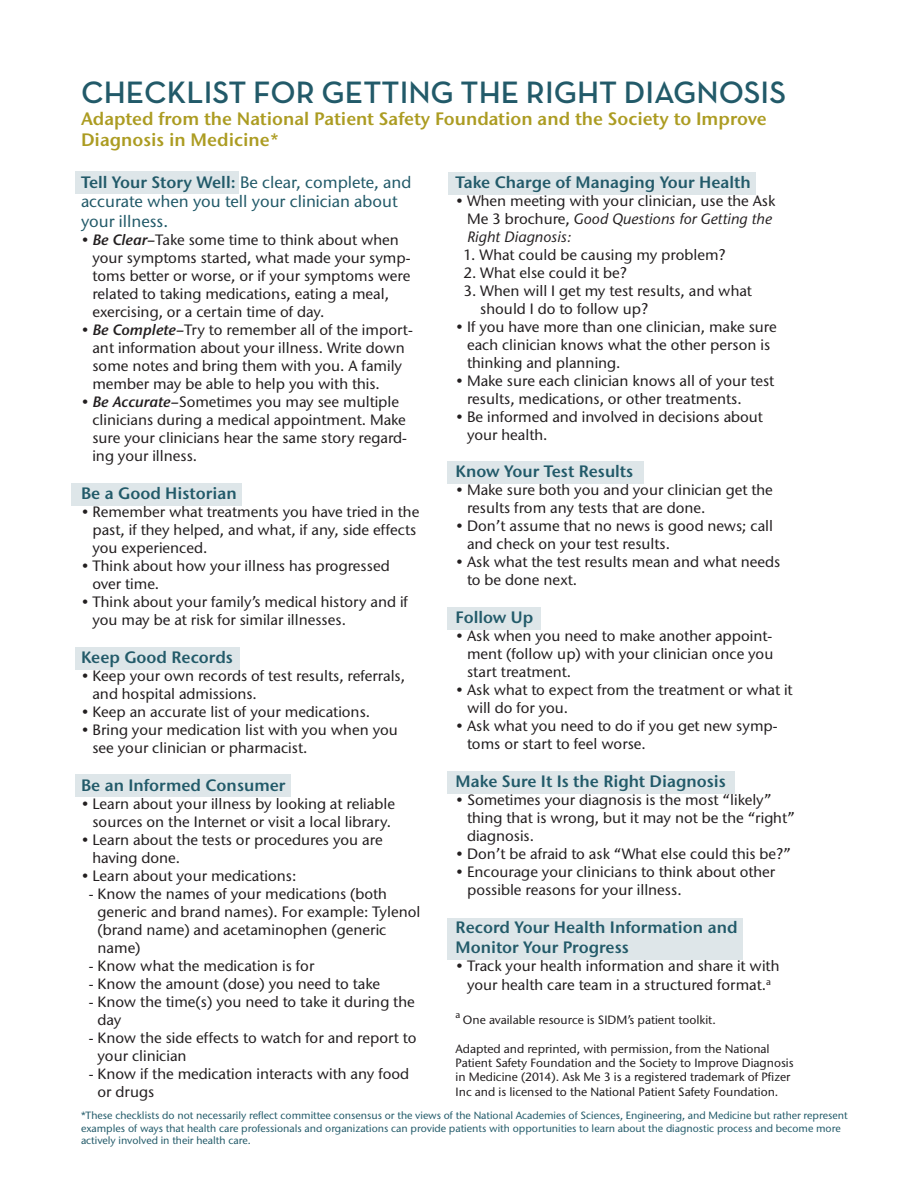
<style>
.page{position:relative;width:918px;height:1188px;background:#fff}
.page>*{position:absolute;margin:0;border:0;box-sizing:border-box;transform-origin:0 0}
.t1{font:31.5px "Neutra Text Demi SC";color:#225a69}
.t2{font:600 18px/21.6px "Stone Sans ITC Pro";color:#ac9c22}
.t3{font:600 16.5px/19.8px "Stone Sans ITC Pro";color:#225a69}
.t4{font:500 16.5px/19.8px "Stone Sans ITC Std";color:#225a69}
.t5{font:500 15px/18px "Stone Sans ITC Std";color:#231f20}
.t6{font:500 12px/14.4px "Stone Sans ITC Std";color:#231f20}
.t7{font:500 10.5px/12.6px "Stone Sans ITC Std";color:#225a69}
.t8{font:500 9.6px "Stone Sans ITC Std";color:#231f20}
.s1{font-family:"Stone Sans ITC Pro";font-weight:600}
.s2{font-family:"Stone Sans ITC Pro";font-weight:600;font-style:italic}
.s3{font-style:italic}
</style>
<div class="page">
<div style="left:71px;top:484px;width:171px;height:22px;background:#dee6e9"></div>
<div style="left:75px;top:171px;width:164px;height:23px;background:#dee6e9"></div>
<div style="left:75px;top:647px;width:165px;height:22px;background:#dee6e9"></div>
<div style="left:75px;top:774px;width:216px;height:23px;background:#dee6e9"></div>
<div style="left:448px;top:172px;width:308px;height:22px;background:#dee6e9"></div>
<div style="left:447px;top:461px;width:197px;height:22px;background:#dee6e9"></div>
<div style="left:447px;top:607px;width:94px;height:22px;background:#dee6e9"></div>
<div style="left:447px;top:771px;width:287px;height:22px;background:#dee6e9"></div>
<div style="left:447px;top:918px;width:296px;height:41px;background:#dee6e9"></div>
<p class="t1" style="left:81px;top:73px;width:707px">CHECKLIST FOR GETTING THE RIGHT DIAGNOSIS</p>
<p class="t2" style="left:81px;top:108px;width:687px">Adapted from the National Patient Safety Foundation and the Society to Improve<br>Diagnosis in Medicine*</p>
<p class="t4" style="left:81px;top:172px;width:332px"><span class="s1">Tell Your Story Well:</span> Be clear, complete, and accurate when you tell your clinician about your illness.</p>
<p class="t5" style="left:92px;top:231px;width:320px;text-indent:-11px"><span class="s2">• Be Clear–</span>Take some time to think about when your symptoms started, what made your symp&shy;toms better or worse, or if your symptoms were related to taking medications, eating a meal, exercising, or a certain time of day.</p>
<p class="t5" style="left:92px;top:321px;width:322px;text-indent:-11px"><span class="s2">• Be Complete–</span>Try to remember all of the import&shy;ant information about your illness. Write down some notes and bring them with you. A family member may be able to help you with this.</p>
<p class="t5" style="left:92px;top:393px;width:316px;text-indent:-11px"><span class="s2">• Be Accurate–</span>Sometimes you may see multiple clinicians during a medical appointment. Make sure your clinicians hear the same story regard&shy;ing your illness.</p>
<p class="t3" style="left:81px;top:483px;width:157px">Be a Good Historian</p>
<p class="t5" style="left:92px;top:503px;width:328px;text-indent:-11px"><span class="s2">•</span> Remember what treatments you have tried in the past, if they helped, and what, if any, side effects you experienced.</p>
<p class="t5" style="left:92px;top:557px;width:299px;text-indent:-11px"><span class="s2">•</span> Think about how your illness has progressed over time.</p>
<p class="t5" style="left:92px;top:593px;width:317px;text-indent:-11px"><span class="s2">•</span> Think about your family’s medical history and if you may be at risk for similar illnesses.</p>
<p class="t3" style="left:81px;top:647px;width:154px">Keep Good Records</p>
<p class="t5" style="left:92px;top:666px;width:314px;text-indent:-11px"><span class="s2">•</span> Keep your own records of test results, referrals, and hospital admissions.</p>
<p class="t5" style="left:81px;top:702px;width:291px"><span class="s2">•</span> Keep an accurate list of your medications.</p>
<p class="t5" style="left:92px;top:720px;width:307px;text-indent:-11px"><span class="s2">•</span> Bring your medication list with you when you see your clinician or pharmacist.</p>
<p class="t3" style="left:81px;top:775px;width:206px">Be an Informed Consumer</p>
<p class="t5" style="left:81px;top:794px;width:315px;text-align:center"><span class="s2">•</span> Learn about your illness by looking at reliable sources on the Internet or visit a local library.</p>
<p class="t5" style="left:92px;top:830px;width:292px;text-indent:-11px"><span class="s2">•</span> Learn about the tests or procedures you are having done.</p>
<p class="t5" style="left:81px;top:866px;width:217px"><span class="s2">•</span> Learn about your medications:</p>
<p class="t5" style="left:98px;top:884px;width:324px;text-indent:-9px">- Know the names of your medications (both generic and brand names). For example: Tylenol (brand name) and acetaminophen (generic name)</p>
<p class="t5" style="left:89px;top:956px;width:227px">- Know what the medication is for</p>
<p class="t5" style="left:89px;top:974px;width:293px">- Know the amount (dose) you need to take</p>
<p class="t5" style="left:98px;top:992px;width:319px;text-indent:-9px">- Know the time(s) you need to take it during the day</p>
<p class="t5" style="left:98px;top:1028px;width:321px;text-indent:-9px">- Know the side effects to watch for and report to your clinician</p>
<p class="t5" style="left:98px;top:1064px;width:313px;text-indent:-9px">- Know if the medication interacts with any food or drugs</p>
<p class="t3" style="left:456px;top:172px;width:297px">Take Charge of Managing Your Health</p>
<p class="t5" style="left:467px;top:191px;width:310px;text-indent:-11px"><span class="s2">•</span> When meeting with your clinician, use the Ask<br>Me 3 brochure, <span class="s3">Good Questions for Getting the<br>Right Diagnosis:</span></p>
<p class="t5" style="left:463px;top:245px;width:264px">1. What could be causing my problem?</p>
<p class="t5" style="left:463px;top:263px;width:165px">2. What else could it be?</p>
<p class="t5" style="left:480px;top:281px;width:273px;text-indent:-17px">3. When will I get my test results, and what should I do to follow up?</p>
<p class="t5" style="left:467px;top:317px;width:311px;text-indent:-11px"><span class="s2">•</span> If you have more than one clinician, make sure each clinician knows what the other person is thinking and planning.</p>
<p class="t5" style="left:467px;top:371px;width:309px;text-indent:-11px"><span class="s2">•</span> Make sure each clinician knows all of your test results, medications, or other treatments.</p>
<p class="t5" style="left:467px;top:407px;width:298px;text-indent:-11px"><span class="s2">•</span> Be informed and involved in decisions about your health.</p>
<p class="t3" style="left:456px;top:462px;width:179px">Know Your Test Results</p>
<p class="t5" style="left:467px;top:481px;width:307px;text-indent:-11px"><span class="s2">•</span> Make sure both you and your clinician get the results from any tests that are done.</p>
<p class="t5" style="left:467px;top:517px;width:308px;text-indent:-11px"><span class="s2">•</span> Don’t assume that no news is good news; call and check on your test results.</p>
<p class="t5" style="left:467px;top:553px;width:315px;text-indent:-11px"><span class="s2">•</span> Ask what the test results mean and what needs to be done next.</p>
<p class="t3" style="left:456px;top:608px;width:79px">Follow Up</p>
<p class="t5" style="left:467px;top:627px;width:308px;text-align:justify;text-indent:-11px"><span class="s2">•</span> Ask when you need to make another appoint&shy;ment (follow up) with your clinician once you start treatment.</p>
<p class="t5" style="left:467px;top:681px;width:327px;text-indent:-11px"><span class="s2">•</span> Ask what to expect from the treatment or what it will do for you.</p>
<p class="t5" style="left:467px;top:717px;width:312px;text-indent:-11px"><span class="s2">•</span> Ask what you need to do if you get new symp&shy;toms or start to feel worse.</p>
<p class="t3" style="left:456px;top:771px;width:272px">Make Sure It Is the Right Diagnosis</p>
<p class="t5" style="left:467px;top:791px;width:329px;text-indent:-11px"><span class="s2">•</span> Sometimes your diagnosis is the most “likely” thing that is wrong, but it may not be the “right” diagnosis.</p>
<p class="t5" style="left:456px;top:845px;width:337px"><span class="s2">•</span> Don’t be afraid to ask “What else could this be?”</p>
<p class="t5" style="left:467px;top:863px;width:310px;text-indent:-11px"><span class="s2">•</span> Encourage your clinicians to think about other possible reasons for your illness.</p>
<p class="t3" style="left:456px;top:917px;width:283px">Record Your Health Information and<br>Monitor Your Progress</p>
<p class="t5" style="left:456px;top:955px;width:325px;line-height:19.8px;text-align:center"><span class="s2">•</span> Track your health information and share it with your health care team in a structured format.<sup>a</sup></p>
<p class="t8" style="left:456px;top:1009px;width:6px">a</p>
<p class="t6" style="left:463px;top:1012px;width:254px">One available resource is SIDM’s patient toolkit.</p>
<p class="t6" style="left:456px;top:1041px;width:340px">Adapted and reprinted, with permission, from the National Patient Safety Foundation and the Society to Improve Diagnosis in Medicine (2014). Ask Me 3 is a registered trademark of Pfizer Inc and is licensed to the National Patient Safety Foundation.</p>
<p class="t7" style="left:81px;top:1109px;width:768px">*These checklists do not necessarily reflect committee consensus or the views of the National Academies of Sciences, Engineering, and Medicine but rather represent examples of ways that health care professionals and organizations can provide patients with opportunities to learn about the diagnostic process and become more actively involved in their health care.</p>
</div>
